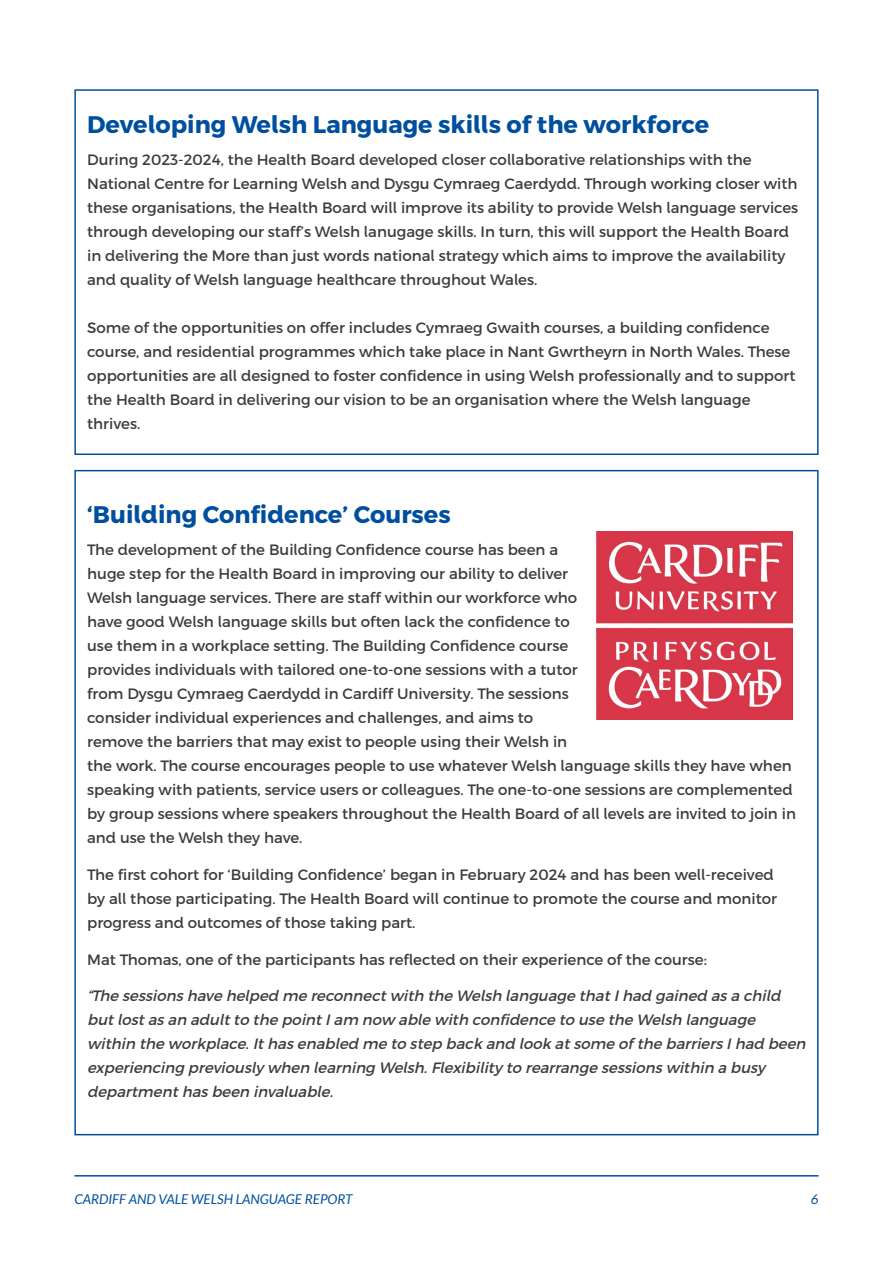
<style>
.page{position:relative;width:893px;height:1263px;background:#fff}
.page>*{position:absolute;margin:0;border:0;box-sizing:border-box;transform-origin:0 0}
.t1{font:700 24px "Cymraeg";color:#004f9f}
.t2{font:15px/24px "Cymraeg";color:#3c3c3b}
.t3{font:italic 15px/24px "Cymraeg";color:#3c3c3b}
.t4{font:italic 13.5px "Lato";color:#004f9f}
</style>
<div class="page">
<hr style="left:74px;top:1175px;width:745px;height:1px;background:#004f9f">
<div style="left:74px;top:89px;width:745px;height:366px;border:2px solid #00509e"></div>
<img style="left:596px;top:531px;width:196px;height:188px">
<h1 class="t1" style="left:87px;top:109px;width:623px">Developing Welsh Language skills of the workforce</h1>
<p class="t2" style="left:87px;top:148px;width:713px">During 2023-2024, the Health Board developed closer collaborative relationships with the National Centre for Learning Welsh and Dysgu Cymraeg Caerdydd. Through working closer with these organisations, the Health Board will improve its ability to provide Welsh language services through developing our staff’s Welsh lanugage skills. In turn, this will support the Health Board in delivering the More than just words national strategy which aims to improve the availability and quality of Welsh language healthcare throughout Wales.</p>
<p class="t2" style="left:87px;top:316px;width:710px">Some of the opportunities on offer includes Cymraeg Gwaith courses, a building confidence course, and residential programmes which take place in Nant Gwrtheyrn in North Wales. These opportunities are all designed to foster confidence in using Welsh professionally and to support the Health Board in delivering our vision to be an organisation where the Welsh language thrives.</p>
<h1 class="t1" style="left:87px;top:499px;width:365px">‘Building Confidence’ Courses</h1>
<p class="t2" style="left:87px;top:538px;width:710px">The development of the Building Confidence course has been a<br>huge step for the Health Board in improving our ability to deliver<br>Welsh language services. There are staff within our workforce who<br>have good Welsh language skills but often lack the confidence to<br>use them in a workplace setting. The Building Confidence course<br>provides individuals with tailored one-to-one sessions with a tutor<br>from Dysgu Cymraeg Caerdydd in Cardiff University. The sessions<br>consider individual experiences and challenges, and aims to<br>remove the barriers that may exist to people using their Welsh in<br>the work. The course encourages people to use whatever Welsh language skills they have when speaking with patients, service users or colleagues. The one-to-one sessions are complemented by group sessions where speakers throughout the Health Board of all levels are invited to join in and use the Welsh they have.</p>
<p class="t2" style="left:87px;top:862px;width:691px">The first cohort for ‘Building Confidence’ began in February 2024 and has been well-received by all those participating. The Health Board will continue to promote the course and monitor progress and outcomes of those taking part.</p>
<p class="t2" style="left:87px;top:947px;width:621px">Mat Thomas, one of the participants has reflected on their experience of the course:</p>
<p class="t3" style="left:87px;top:984px;width:724px">“The sessionshave helped me reconnectwith the Welsh language thatIhad gained asa child butlostasan adultto the pointIam now able with confidence to use the Welsh language within the workplace.Ithasenabled me to step back and look atsome of the barriersIhad been experiencing previously when learning Welsh.Flexibility to rearrange sessionswithin a busy departmenthasbeen invaluable.</p>
<p class="t4" style="left:74px;top:1191px;width:280px">CARDIFF AND VALE WELSH LANGUAGE REPORT</p>
<p class="t4" style="left:811px;top:1191px;width:9px">6</p>
</div>
